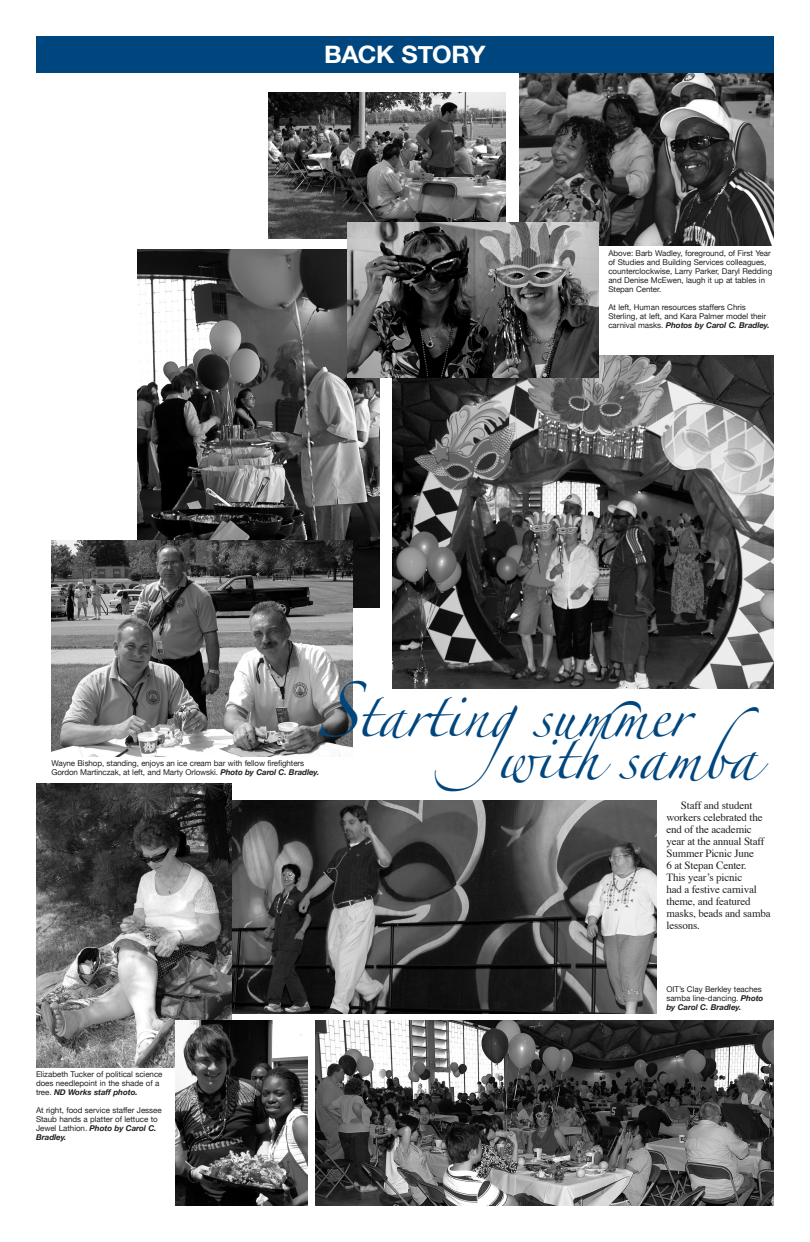
<style>
.page{position:relative;width:810px;height:1242px;background:#fff}
.page>*{position:absolute;margin:0;border:0;box-sizing:border-box;transform-origin:0 0}
.t1{font:42px "Zapfino";color:#00467e}
.headline{font:700 24px "Helvetica Neue";letter-spacing:-.015em;color:#fff;scale:1.05 1}
._1st_Paragraph{font:11px/12px "Times";letter-spacing:-.015em;color:#231f20}
.cutline{font:8px/9px "Helvetica Neue";letter-spacing:-.005em;color:#231f20}
.s1{font-weight:700;font-style:italic}
.s2{font-size:50px}
</style>
<div class="page">
<img style="left:268px;top:93px;width:237px;height:146px">
<img style="left:392px;top:355px;width:382px;height:333px">
<img style="left:231px;top:801px;width:425px;height:213px">
<img style="left:519px;top:72px;width:255px;height:173px">
<div style="left:36px;top:36px;width:738px;height:36px;background:#00467e"></div>
<img style="left:138px;top:249px;width:241px;height:358px">
<img style="left:348px;top:222px;width:251px;height:156px">
<img style="left:315px;top:1021px;width:459px;height:185px">
<img style="left:36px;top:783px;width:195px;height:284px">
<img style="left:51px;top:540px;width:302px;height:217px">
<img style="left:176px;top:1020px;width:132px;height:186px">
<p class="headline" style="left:324px;top:40px;width:107px">BACK STOR</p>
<p class="headline" style="left:469px;top:40px;width:18px">Y</p>
<p class="cutline" style="left:608px;top:249px;width:165px">Above: Barb Wadley, foreground, of First Year of Studies and Building Services colleagues, counterclockwise, Larry Parker, Daryl Redding and Denise McEwen, laugh it up at tables in Stepan Center.</p>
<p class="cutline" style="left:608px;top:303px;width:163px">At left, Human resources staffers Chris<br>Sterling, at left, and Kara Palmer model their carnival masks. <span class="s1">Photos by Carol C. Bradley.</span></p>
<p class="t1" style="left:318px;top:697px;width:396px"><span class="s2">S</span>tartingsummer</p>
<p class="t1" style="left:497px;top:739px;width:284px">withsamba</p>
<p class="_1st_Paragraph" style="left:667px;top:798px;width:106px;text-indent:14px">Staff and student workers celebrated the end of the academic year at the annual Staff<br>Summer Picnic June<br>6 at Stepan Center.<br>This year’s picnic<br>had a festive carnival theme, and featured masks, beads and samba lessons.</p>
<p class="cutline" style="left:51px;top:758px;width:269px">Wayne Bishop, standing, enjoys an ice cream bar with fellow firefighters<br>Gordon Martinczak, at left, and Marty Orlowski. <span class="s1">Photo by Carol C. Bradley.</span></p>
<p class="cutline" style="left:36px;top:1070px;width:128px">Elizabeth Tucker of political science does needlepoint in the shade of a tree. <span class="s1">ND Works staff photo.</span></p>
<p class="cutline" style="left:36px;top:1106px;width:127px">At right, food service staffer Jessee<br>Staub hands a platter of lettuce to<br>Jewel Lathion. <span class="s1">Photo by Carol C.<br>Bradley.</span></p>
<p class="cutline" style="left:666px;top:985px;width:98px">OIT’s Clay Berkley teaches samba line-dancing. <span class="s1">Photo by Carol C. Bradley.</span></p>
</div>
